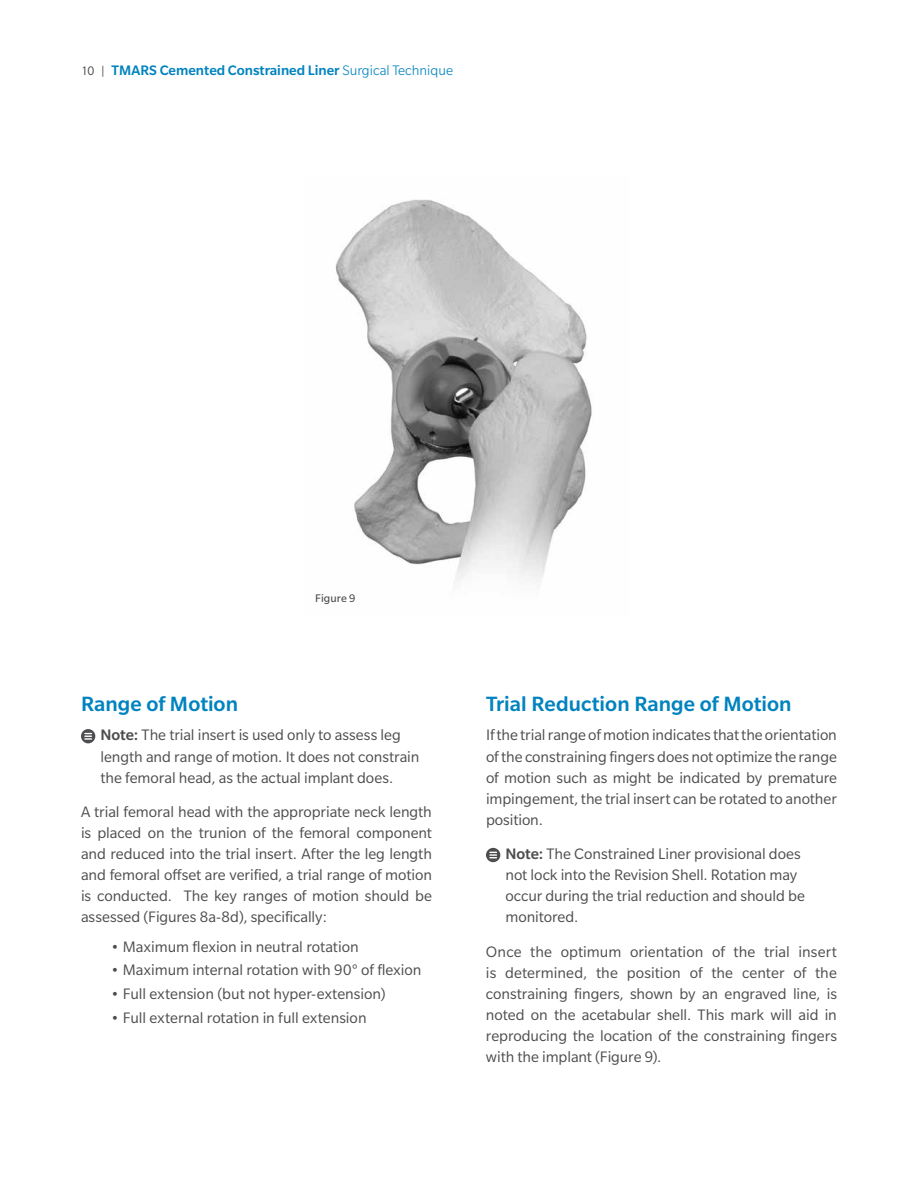
<style>
.page{position:relative;width:918px;height:1188px;background:#fff}
.page>*{position:absolute;margin:0;border:0;box-sizing:border-box;transform-origin:0 0}
.t1{font:500 22.5px "Slate Pro";color:#0083bf}
.t2{font:16.5px/21px "Slate Pro";letter-spacing:-.005em;color:#4d4d4f;text-align:justify}
.t3{font:500 15px "Slate Pro";color:#0083bf}
.t4{font:12px "Slate Pro";letter-spacing:.005em;color:#4d4d4f}
.s1{font-weight:400;font-size:13.5px;color:#4d4d4f}
.s2{font-weight:300}
.s3{font-weight:500}
</style>
<div class="page">
<svg style="left:81px;top:729px;width:14px;height:14px"></svg>
<svg style="left:85px;top:733px;width:6px;height:7px"></svg>
<svg style="left:486px;top:848px;width:14px;height:14px"></svg>
<svg style="left:490px;top:852px;width:6px;height:6px"></svg>
<img style="left:335px;top:199px;width:257px;height:388px">
<p class="t3" style="left:81px;top:62px;width:374px"><span class="s1">10 |</span> TMARS Cemented Constrained Liner <span class="s2">Surgical Technique</span></p>
<p class="t4" style="left:315px;top:592px;width:42px">Figure 9</p>
<h1 class="t1" style="left:81px;top:692px;width:159px">Range of Motion</h1>
<p class="t2" style="left:101px;top:725px;width:320px;text-align:left"><span class="s3">Note:</span> The trial insert is used only to assess leg length and range of motion. It does not constrain the femoral head, as the actual implant does.</p>
<p class="t2" style="left:81px;top:801px;width:353px">A trial femoral head with the appropriate neck length is placed on the trunion of the femoral component and reduced into the trial insert. After the leg length and femoral offset are verified, a trial range of motion is conducted. The key ranges of motion should be assessed (Figures 8a-8d), specifically:</p>
<p class="t2" style="left:111px;top:936px;width:249px">• Maximum flexion in neutral rotation</p>
<p class="t2" style="left:111px;top:959px;width:312px">• Maximum internal rotation with 90° of flexion</p>
<p class="t2" style="left:111px;top:983px;width:276px">• Full extension (but not hyper-extension)</p>
<p class="t2" style="left:111px;top:1007px;width:257px">• Full external rotation in full extension</p>
<h1 class="t1" style="left:486px;top:692px;width:307px">Trial Reduction Range of Motion</h1>
<p class="t2" style="left:486px;top:725px;width:352px">If the trial range of motion indicates that the orientation of the constraining fingers does not optimize the range of motion such as might be indicated by premature impingement, the trial insert can be rotated to another position.</p>
<p class="t2" style="left:505px;top:843px;width:301px;text-align:left"><span class="s3">Note:</span> The Constrained Liner provisional does not lock into the Revision Shell. Rotation may occur during the trial reduction and should be monitored.</p>
<p class="t2" style="left:486px;top:941px;width:353px">Once the optimum orientation of the trial insert is determined, the position of the center of the constraining fingers, shown by an engraved line, is noted on the acetabular shell. This mark will aid in reproducing the location of the constraining fingers with the implant (Figure 9).</p>
</div>
